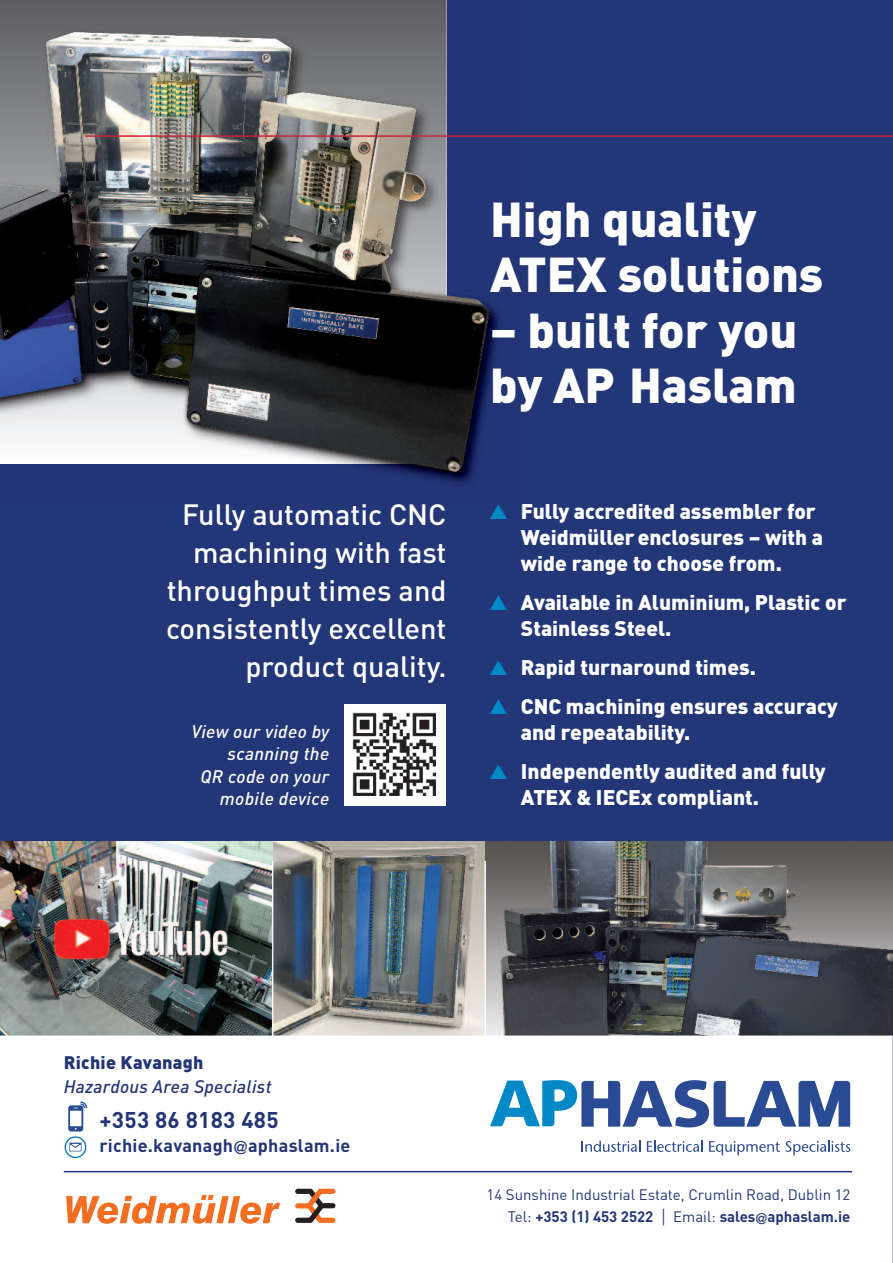
<style>
.page{position:relative;width:893px;height:1263px;background:#fff}
.page>*{position:absolute;margin:0;border:0;box-sizing:border-box;transform-origin:0 0}
.t1{font:900 48.3px/55.5px "DIN";color:#fff}
.t2{font:500 29.1px/38.1px "DIN";color:#fff;text-align:right}
.t3{font:700 22.5px "DIN";letter-spacing:.015em;color:#243577}
.t4{font:900 21px/25.8px "DIN";color:#fff}
.t5{font:italic 500 18px/22.5px "DIN";letter-spacing:.02em;color:#fff;text-align:right}
.t6{font:700 18px "DIN";letter-spacing:.015em;color:#243577}
.t7{font:italic 500 18px "DIN";letter-spacing:.015em;color:#243577}
.t8{font:900 18px "DIN";letter-spacing:.015em;color:#243577}
.t9{font:15px/22.5px "DIN";color:#243577;text-align:right}
.s1{color:#0088c7}
.s2{font-family:"Helvetica Neue";font-weight:500}
.s3{font-weight:700}
.s4{font-weight:300;font-size:19.5px}
</style>
<div class="page">
<div style="left:0;top:0;width:893px;height:1034px;background:#233677"></div>
<div style="left:273px;top:841px;width:212px;height:195px;border:1px solid #fff"></div>
<img style="left:485px;top:861px;width:408px;height:175px">
<img style="left:0;top:861px;width:273px;height:175px">
<img style="left:0;top:841px;width:893px;height:20px">
<img style="left:0;top:0;width:520px;height:504px">
<img style="left:0;top:0;width:446px;height:463px">
<img style="left:344px;top:704px;width:102px;height:101px">
<svg style="left:892px;top:1035px;width:1px;height:228px"></svg>
<hr style="left:85px;top:135px;width:808px;height:2px;background:#cc2231">
<svg style="left:582px;top:1141px;width:58px;height:11px"></svg>
<svg style="left:647px;top:1141px;width:55px;height:11px"></svg>
<svg style="left:709px;top:1141px;width:141px;height:14px"></svg>
<svg style="left:490px;top:1080px;width:360px;height:47px"></svg>
<svg style="left:66px;top:1195px;width:214px;height:29px"></svg>
<svg style="left:295px;top:1189px;width:40px;height:34px"></svg>
<hr style="left:64px;top:1171px;width:788px;height:1px;background:#243577">
<svg style="left:68px;top:1101px;width:19px;height:30px"></svg>
<div style="left:65px;top:1136px;width:21px;height:22px;border:1px solid #0075bf;border-radius:50%"></div>
<svg style="left:69px;top:1143px;width:12px;height:8px"></svg>
<h2 class="t2" style="left:166px;top:496px;width:282px">Fully automatic CNC machining with fast throughput times and consistently excellent product quality.</h2>
<p class="t5" style="left:191px;top:720px;width:139px">View our video by scanning the<br>QR code on your mobile device</p>
<h1 class="t1" style="left:490px;top:192px;width:335px">High quality<br>ATEX solutions</h1>
<h1 class="t1" style="left:490px;top:303px;width:309px">– built for you by AP Haslam</h1>
<p class="t4" style="left:521px;top:499px;width:304px;text-indent:-32px"><span class="s1">▲</span> Fully accredited assembler for<br>Weidmüllerenclosures – with a wide range to choose from.</p>
<p class="t4" style="left:521px;top:590px;width:327px;text-indent:-32px"><span class="s1">▲</span> Available in Aluminium, Plastic or<br>Stainless Steel.</p>
<p class="t4" style="left:489px;top:655px;width:268px"><span class="s1">▲</span> Rapid turnaround times.</p>
<p class="t4" style="left:521px;top:694px;width:318px;text-indent:-32px"><span class="s1">▲</span> CNC machining ensures accuracy and repeatability.</p>
<p class="t4" style="left:521px;top:759px;width:306px;text-indent:-32px"><span class="s1">▲</span> Independently audited and fully<br>ATEX &amp; IECEx compliant.</p>
<p class="t8" style="left:64px;top:1053px;width:141px">Richie Kavanagh</p>
<p class="t7" style="left:64px;top:1076px;width:209px">Hazardous Area Specialist</p>
<p class="t3" style="left:99px;top:1107px;width:181px">+353 86 8183 485</p>
<p class="t6" style="left:99px;top:1135px;width:252px">richie.kavanagh<span class="s2">@</span>aphaslam.ie</p>
<p class="t9" style="left:486px;top:1183px;width:365px">14 Sunshine Industrial Estate, Crumlin Road, Dublin 12<br>Tel: <span class="s3">+353 (1) 453 2522</span> <span class="s4">|</span> Email: <span class="s3">sales</span><span class="s2">@</span><span class="s3">aphaslam.ie</span></p>
</div>
